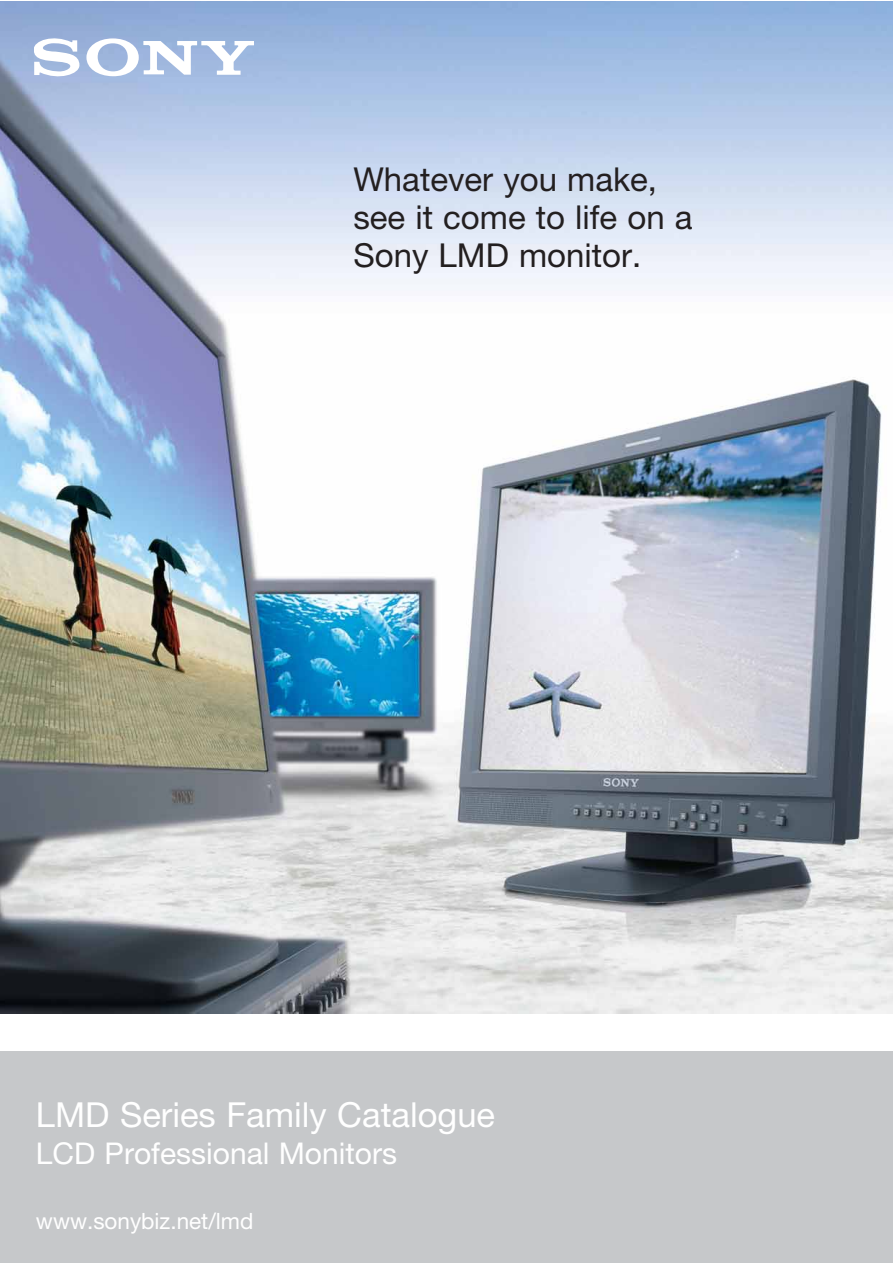
<style>
.page{position:relative;width:893px;height:1263px;background:#fff}
.page>*{position:absolute;margin:0;border:0;box-sizing:border-box;transform-origin:0 0}
.t1{font:34.5px "Sony Helvetica Neue";color:#fff}
.t2{font:33px/38px "Sony Helvetica Neue";color:#231f20}
.t3{font:30px "Sony Helvetica Neue";color:#fff}
.t4{font:22.5px "Sony Helvetica Neue";color:#fff}
</style>
<div class="page">
<img style="left:0;top:1px;width:892px;height:1012px">
<div style="left:0;top:1052px;width:892px;height:211px;background:#c6c8ca"></div>
<svg style="left:34px;top:34px;width:45px;height:47px"></svg>
<svg style="left:86px;top:38px;width:168px;height:39px"></svg>
<p class="t2" style="left:353px;top:164px;width:341px">Whatever you make, see it come to life on a<br>Sony LMD monitor.</p>
<p class="t1" style="left:36px;top:1103px;width:461px">LMD Series Family Catalogue</p>
<p class="t3" style="left:36px;top:1143px;width:363px">LCD Professional Monitors</p>
<p class="t4" style="left:36px;top:1213px;width:219px">www.sonybiz.net/lmd</p>
</div>
